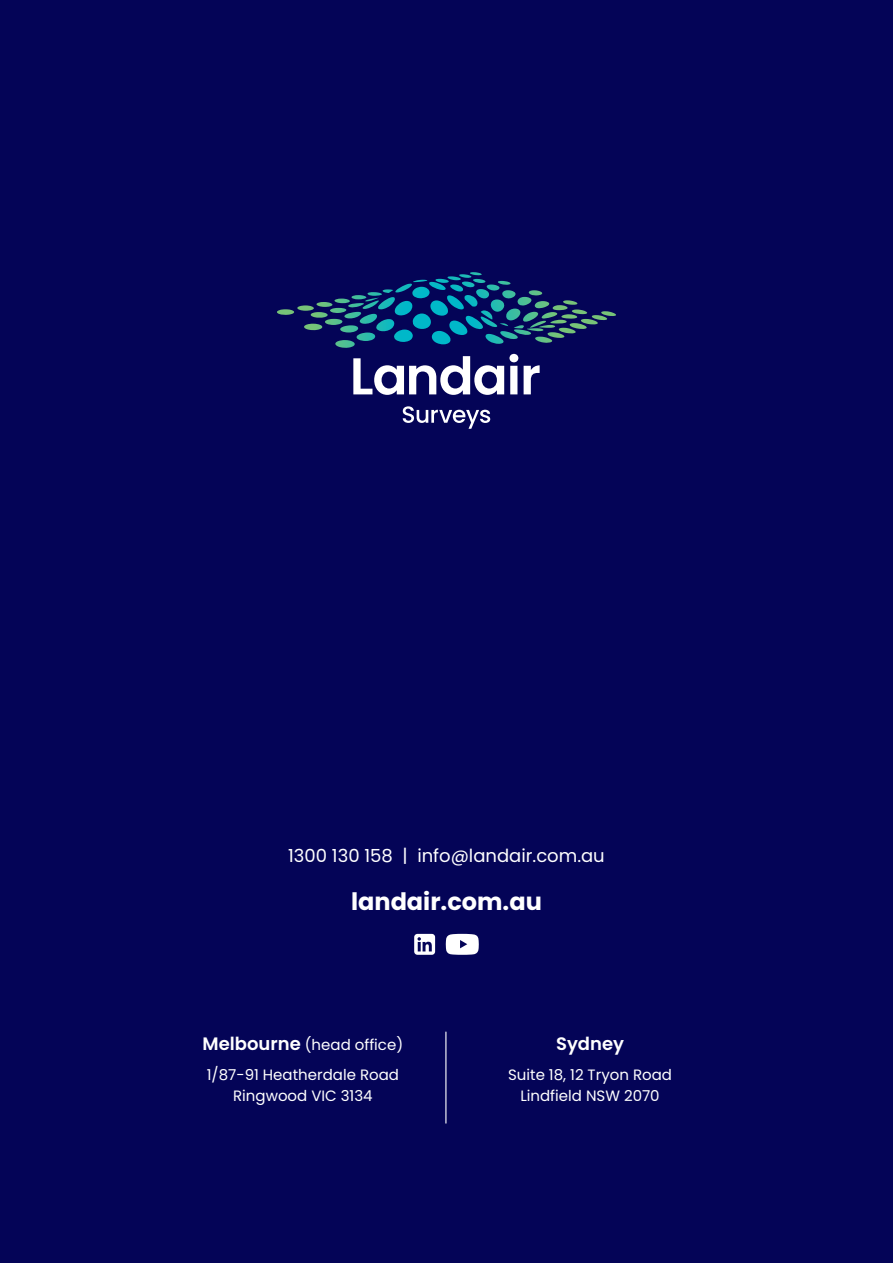
<style>
.page{position:relative;width:893px;height:1263px;background:#040457}
.page>*{position:absolute;margin:0;border:0;box-sizing:border-box;transform-origin:0 0}
.t1{font:700 24px "Poppins";color:#fff}
.t2{font:18px "Poppins";color:#fff}
.t3{font:600 18px "Poppins";color:#fff}
.t4{font:15px/21px "Poppins";color:#fff;text-align:center}
.s1{font-weight:600;font-size:18px}
</style>
<div class="page">
<hr style="left:445px;top:1032px;width:1px;height:91px;background:#fff">
<svg style="left:414px;top:934px;width:21px;height:21px"></svg>
<svg style="left:446px;top:934px;width:33px;height:21px"></svg>
<svg style="left:353px;top:354px;width:187px;height:41px"></svg>
<svg style="left:403px;top:406px;width:87px;height:23px"></svg>
<svg style="left:395px;top:272px;width:116px;height:26px"></svg>
<p class="t2" style="left:288px;top:845px;width:318px">1300 130 158 | info@landair.com.au</p>
<p class="t1" style="left:351px;top:888px;width:192px">landair.com.au</p>
<p class="t4" style="left:203px;top:1035px;width:202px"><span class="s1">Melbourne</span> (head office)</p>
<p class="t4" style="left:207px;top:1064px;width:194px">1/87-91 Heatherdale Road<br>Ringwood VIC 3134</p>
<p class="t3" style="left:556px;top:1033px;width:69px">Sydney</p>
<p class="t4" style="left:508px;top:1064px;width:165px">Suite 18, 12 Tryon Road<br>Lindfield NSW 2070</p>
</div>
